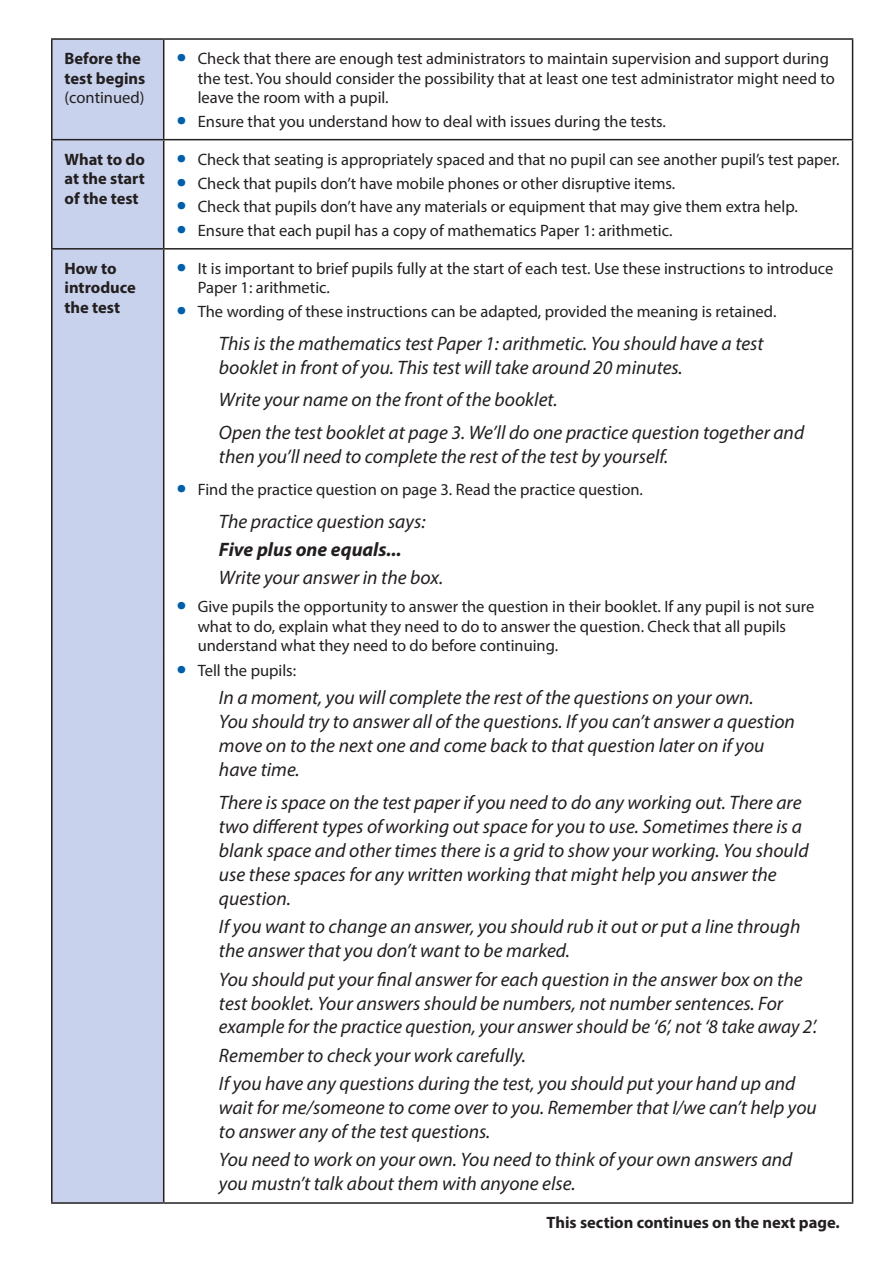
<style>
.page{position:relative;width:893px;height:1263px;background:#fff}
.page>*{position:absolute;margin:0;border:0;box-sizing:border-box;transform-origin:0 0}
.Text_script_instruct{font:italic 19.5px/24px "Myriad Pro";color:#231f20}
.Text_script_instruct-2{font:italic 700 19.5px "Myriad Pro";color:#231f20}
.t1{font:16.5px/19.5px "Myriad Pro";color:#231f20}
.Table_body_LEFT{font:700 16.5px/19.5px "Myriad Pro";color:#231f20}
.s1{font-weight:400}
.s2{font-size:36px;color:#005faa}
</style>
<div class="page">
<div style="left:53px;top:40px;width:110px;height:1162px;background:#c8d2ec"></div>
<hr style="left:51px;top:40px;width:2px;height:99px;background:#231f20">
<hr style="left:163px;top:40px;width:1px;height:99px;background:#231f20">
<hr style="left:852px;top:40px;width:1px;height:99px;background:#231f20">
<hr style="left:51px;top:139px;width:113px;height:1px;background:#231f20">
<hr style="left:51px;top:140px;width:2px;height:108px;background:#231f20">
<hr style="left:164px;top:139px;width:689px;height:1px;background:#231f20">
<hr style="left:163px;top:140px;width:1px;height:108px;background:#231f20">
<hr style="left:852px;top:140px;width:1px;height:108px;background:#231f20">
<hr style="left:51px;top:248px;width:113px;height:2px;background:#231f20">
<hr style="left:51px;top:250px;width:2px;height:401px;background:#231f20">
<hr style="left:164px;top:248px;width:689px;height:2px;background:#231f20">
<hr style="left:163px;top:250px;width:1px;height:401px;background:#231f20">
<hr style="left:852px;top:250px;width:1px;height:401px;background:#231f20">
<hr style="left:51px;top:651px;width:2px;height:551px;background:#231f20">
<hr style="left:163px;top:651px;width:1px;height:551px;background:#231f20">
<hr style="left:852px;top:651px;width:1px;height:551px;background:#231f20">
<hr style="left:51px;top:1202px;width:113px;height:2px;background:#231f20">
<hr style="left:164px;top:1202px;width:689px;height:2px;background:#231f20">
<hr style="left:51px;top:38px;width:113px;height:2px;background:#231f20">
<hr style="left:164px;top:38px;width:689px;height:2px;background:#231f20">
<p class="Table_body_LEFT" style="left:65px;top:48px;width:82px">Before the test begins <span class="s1">(continued)</span></p>
<p class="t1" style="left:198px;top:49px;width:639px;text-indent:-21px"><span class="s2">•</span> Check that there are enough test administrators to maintain supervision and support during the test. You should consider the possibility that at least one test administrator might need to leave the room with a pupil.</p>
<p class="t1" style="left:176px;top:111px;width:491px"><span class="s2">•</span> Ensure that you understand how to deal with issues during the tests.</p>
<p class="Table_body_LEFT" style="left:65px;top:149px;width:82px;text-align:justify">What to do at the start of the test</p>
<p class="t1" style="left:176px;top:149px;width:665px"><span class="s2">•</span> Check that seating is appropriately spaced and that no pupil can see another pupil’s test paper.</p>
<p class="t1" style="left:176px;top:173px;width:500px"><span class="s2">•</span> Check that pupils don’t have mobile phones or other disruptive items.</p>
<p class="t1" style="left:176px;top:197px;width:623px"><span class="s2">•</span> Check that pupils don’t have any materials or equipment that may give them extra help.</p>
<p class="t1" style="left:176px;top:221px;width:497px"><span class="s2">•</span> Ensure that each pupil has a copy of mathematics Paper 1: arithmetic.</p>
<p class="Table_body_LEFT" style="left:65px;top:258px;width:73px">How to introduce the test</p>
<p class="t1" style="left:198px;top:258px;width:637px;text-indent:-21px"><span class="s2">•</span> It is important to brief pupils fully at the start of each test. Use these instructions to introduce<br>Paper 1: arithmetic.</p>
<p class="t1" style="left:176px;top:302px;width:601px"><span class="s2">•</span> The wording of these instructions can be adapted, provided the meaning is retained.</p>
<p class="Text_script_instruct" style="left:219px;top:331px;width:546px">This is the mathematics test Paper 1: arithmetic. You should have a test booklet in front of you. This test will take around 20 minutes.</p>
<p class="Text_script_instruct" style="left:219px;top:387px;width:340px">Write your name on the front of the booklet.</p>
<p class="Text_script_instruct" style="left:219px;top:420px;width:587px">Open the test booklet at page 3. We’ll do one practice question together and then you’ll need to complete the rest of the test by yourself.</p>
<p class="t1" style="left:176px;top:479px;width:468px"><span class="s2">•</span> Find the practice question on page 3. Read the practice question.</p>
<p class="Text_script_instruct" style="left:219px;top:509px;width:208px">The practice question says:</p>
<p class="Text_script_instruct-2" style="left:219px;top:536px;width:184px">Five plus one equals...</p>
<p class="Text_script_instruct" style="left:219px;top:565px;width:226px">Write your answer in the box.</p>
<p class="t1" style="left:198px;top:596px;width:618px;text-indent:-21px"><span class="s2">•</span> Give pupils the opportunity to answer the question in their booklet. If any pupil is not sure what to do, explain what they need to do to answer the question. Check that all pupils understand what they need to do before continuing.</p>
<p class="t1" style="left:176px;top:661px;width:121px"><span class="s2">•</span> Tell the pupils:</p>
<p class="Text_script_instruct" style="left:219px;top:685px;width:577px">In a moment, you will complete the rest of the questions on your own.<br>You should try to answer all of the questions. If you can’t answer a question move on to the next one and come back to that question later on if you have time.</p>
<p class="Text_script_instruct" style="left:219px;top:790px;width:591px">There is space on the test paper if you need to do any working out. There are two different types ofworking out space for you to use. Sometimes there is a blank space and other times there is a grid to show your working. You should use these spaces for any written working that might help you answer the question.</p>
<p class="Text_script_instruct" style="left:219px;top:914px;width:583px">If you want to change an answer, you should rub it out or put a line through the answer that you don’t want to be marked.</p>
<p class="Text_script_instruct" style="left:219px;top:967px;width:600px">You should put your final answer for each question in the answer box on the test booklet. Your answers should be numbers, not number sentences. For example for the practice question, your answer should be ‘6’, not ‘8 take away 2’.</p>
<p class="Text_script_instruct" style="left:219px;top:1043px;width:308px">Remember to check your work carefully.</p>
<p class="Text_script_instruct" style="left:219px;top:1071px;width:599px">If you have any questions during the test, you should put your hand up and wait for me/someone to come over to you. Remember that I/we can’t help you to answer any of the test questions.</p>
<p class="Text_script_instruct" style="left:219px;top:1147px;width:575px">You need to work on your own. You need to think of your own answers and you mustn’t talk about them with anyone else.</p>
<p class="Table_body_LEFT" style="left:547px;top:1212px;width:295px">This section continues on the next page.</p>
</div>
